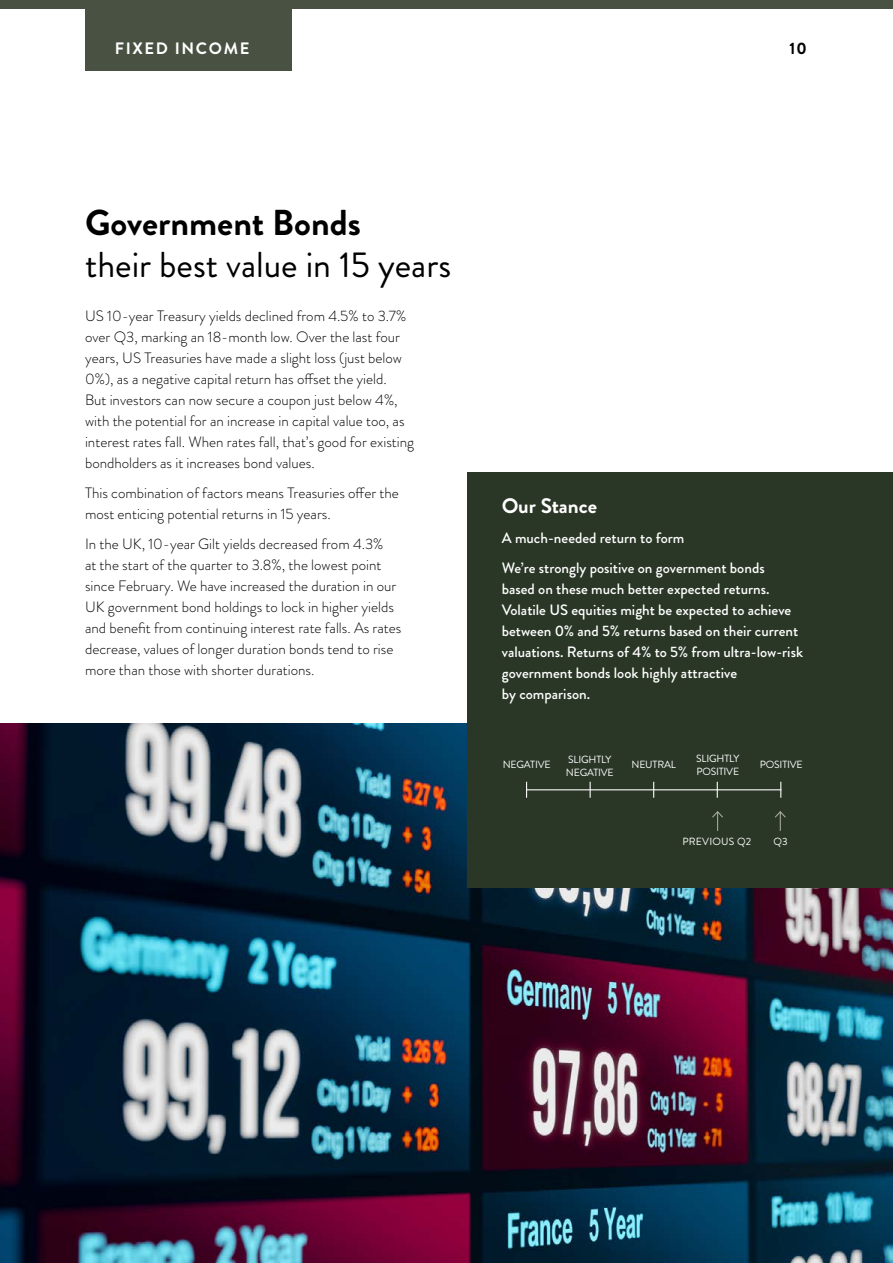
<style>
.page{position:relative;width:893px;height:1263px;background:#fff}
.page>*{position:absolute;margin:0;border:0;box-sizing:border-box;transform-origin:0 0}
.t1{font:36px "Brandon Grotesque";color:#000}
.t2{font:700 36px "Brandon Grotesque";color:#000}
.t3{font:700 21px "Brandon Grotesque";color:#fff}
.t4{font:700 16.5px "Brandon Grotesque";letter-spacing:.1em;color:#fff}
.t5{font:700 16.5px "Brandon Grotesque";color:#000}
.t6{font:300 15px/21px "Brandon Grotesque";color:#000}
.t7{font:500 15px/21px "Brandon Grotesque";color:#fff}
.t8{font:10.35px/12.9px "Brandon Grotesque";letter-spacing:-.02em;color:#fff}
.t9{font:10.35px "Brandon Grotesque";letter-spacing:.02em;color:#fff}
</style>
<div class="page">
<div style="left:0;top:0;width:893px;height:9px;background:#495242"></div>
<img style="left:0;top:724px;width:893px;height:539px">
<div style="left:85px;top:0;width:206px;height:70px;background:#495242"></div>
<div style="left:468px;top:472px;width:425px;height:416px;background:#2a3726"></div>
<svg style="left:712px;top:811px;width:11px;height:20px"></svg>
<hr style="left:526px;top:789px;width:255px;height:1px;background:#fff">
<svg style="left:526px;top:782px;width:1px;height:16px"></svg>
<svg style="left:590px;top:782px;width:1px;height:16px"></svg>
<svg style="left:653px;top:782px;width:1px;height:16px"></svg>
<svg style="left:717px;top:782px;width:1px;height:16px"></svg>
<svg style="left:780px;top:782px;width:1px;height:16px"></svg>
<svg style="left:775px;top:811px;width:11px;height:20px"></svg>
<p class="t4" style="left:115px;top:37px;width:136px">FIXED INCOME</p>
<p class="t5" style="left:789px;top:37px;width:19px">10</p>
<h1 class="t2" style="left:85px;top:198px;width:277px">Government Bonds</h1>
<h1 class="t1" style="left:85px;top:240px;width:368px">their best value in 15 years</h1>
<p class="t6" style="left:85px;top:305px;width:331px">US 10-year Treasury yields declined from 4.5% to 3.7% over Q3, marking an 18-month low. Over the last four years, US Treasuries have made a slight loss (just below 0%), as a negative capital return has offset the yield.<br>But investors can now secure a coupon just below 4%, with the potential for an increase in capital value too, as interest rates fall. When rates fall, that’s good for existing bondholders as it increases bond values.</p>
<p class="t6" style="left:85px;top:482px;width:315px">This combination of factors means Treasuries offer the most enticing potential returns in 15 years.</p>
<p class="t6" style="left:85px;top:533px;width:318px">In the UK, 10-year Gilt yields decreased from 4.3%<br>at the start of the quarter to 3.8%, the lowest point since February. We have increased the duration in our UK government bond holdings to lock in higher yields and benefit from continuing interest rate falls. As rates decrease, values of longer duration bonds tend to rise more than those with shorter durations.</p>
<h2 class="t3" style="left:502px;top:491px;width:97px">Our Stance</h2>
<p class="t7" style="left:502px;top:523px;width:264px;line-height:30px">A much-needed return to form<br>We’re strongly positive on government bonds</p>
<p class="t7" style="left:502px;top:579px;width:303px">based on these much better expected returns.<br>Volatile US equities might be expected to achieve between 0% and 5% returns based on their current valuations. Returns of 4% to 5% from ultra-low-risk government bonds look highly attractive<br>by comparison.</p>
<p class="t8" style="left:503px;top:758px;width:49px">NEGATIVE</p>
<p class="t8" style="left:566px;top:753px;width:49px">SLIGHTLY<br>NEGATIVE</p>
<p class="t8" style="left:631px;top:758px;width:46px">NEUTRAL</p>
<p class="t8" style="left:696px;top:752px;width:45px">SLIGHTLY<br>POSITIVE</p>
<p class="t8" style="left:760px;top:758px;width:44px">POSITIVE</p>
<p class="t9" style="left:682px;top:834px;width:70px">PREVIOUS Q2</p>
<p class="t8" style="left:773px;top:835px;width:16px">Q3</p>
</div>
